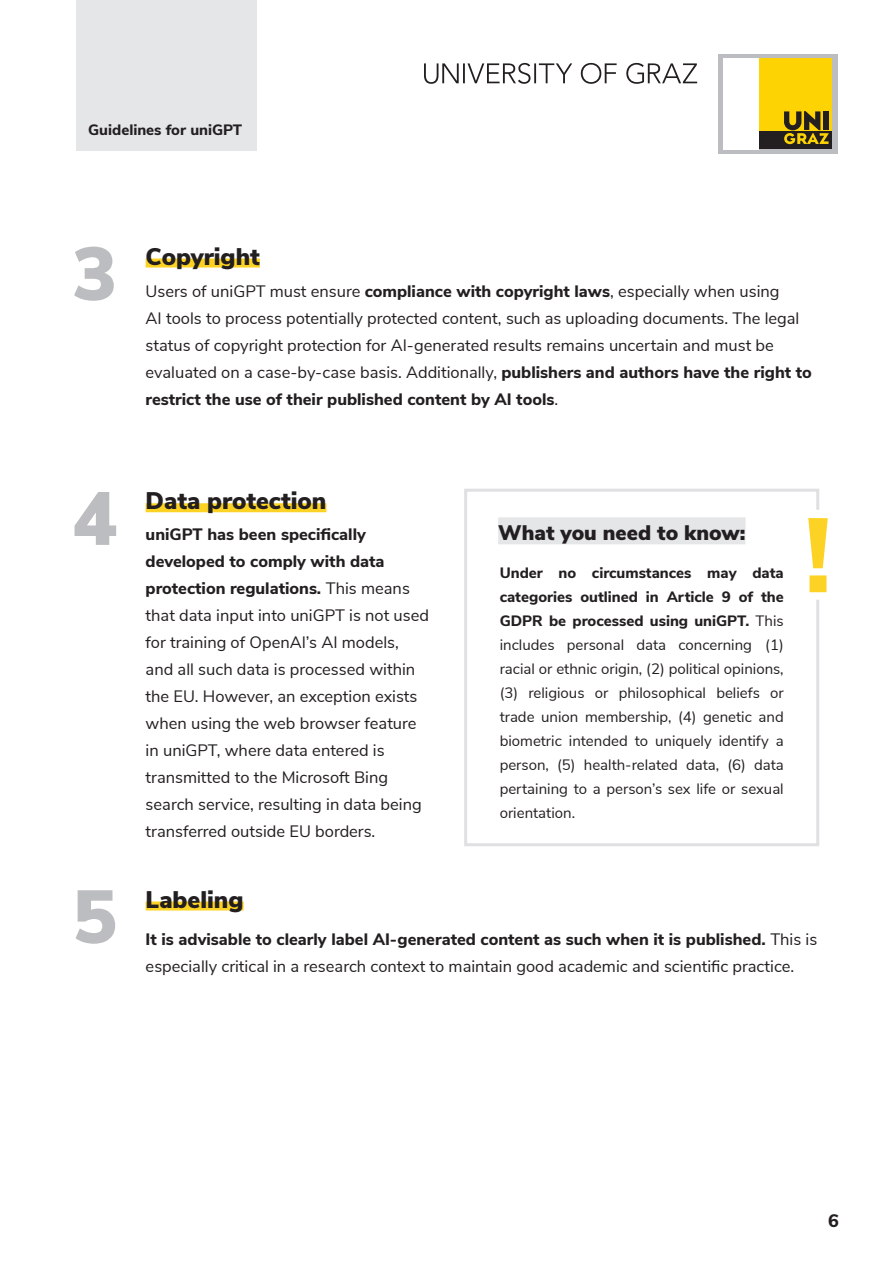
<style>
.page{position:relative;width:893px;height:1263px;background:#fff}
.page>*{position:absolute;margin:0;border:0;box-sizing:border-box;transform-origin:0 0}
.t1{font:800 105px "Nunito Sans";color:#fcd325}
.t2{font:900 75px "Nunito Sans";color:#bcbdc0}
.t3{font:900 24px "Nunito Sans";color:#231f20}
.t4{font:900 21px "Nunito Sans";color:#231f20}
.t5{font:800 18px "Nunito Sans";color:#231f20}
.t6{font:16.5px/27px "Nunito Sans";color:#231f20}
.t7{font:15px/24px "Nunito Sans";color:#231f20;text-align:justify}
.t8{font:800 15px "Nunito Sans";color:#231f20}
.s1{font-weight:800}
</style>
<div class="page">
<div style="left:77px;top:0;width:180px;height:151px;background:#e5e6e8"></div>
<div style="left:718px;top:54px;width:119px;height:99px;background:#bcbdc0"></div>
<div style="left:759px;top:58px;width:73px;height:74px;background:#fed304"></div>
<div style="left:759px;top:132px;width:73px;height:17px;background:#231f20"></div>
<div style="left:723px;top:58px;width:36px;height:91px;background:#fff"></div>
<svg style="left:784px;top:111px;width:44px;height:33px"></svg>
<svg style="left:424px;top:63px;width:273px;height:21px"></svg>
<div style="left:146px;top:259px;width:114px;height:9px;background:#fcd325"></div>
<div style="left:146px;top:503px;width:180px;height:9px;background:#fcd325"></div>
<div style="left:146px;top:901px;width:98px;height:9px;background:#fcd325"></div>
<div style="left:464px;top:489px;width:355px;height:357px;border:3px solid #dfe0e2"></div>
<div style="left:498px;top:517px;width:248px;height:27px;background:#e5e6e8"></div>
<div style="left:804px;top:510px;width:28px;height:90px;background:#fff"></div>
<p class="t8" style="left:88px;top:119px;width:156px">Guidelines for uniGPT</p>
<h2 class="t2" style="left:72px;top:219px;width:47px">3</h2>
<h3 class="t3" style="left:146px;top:238px;width:116px">Copyright</h3>
<p class="t6" style="left:146px;top:277px;width:668px">Users of uniGPT must ensure <span class="s1">compliance with copyright laws</span>, especially when using<br>AI tools to process potentially protected content, such as uploading documents. The legal status of copyright protection for AI-generated results remains uncertain and must be evaluated on a case-by-case basis. Additionally, <span class="s1">publishers and authors have the right to restrict the use of their published content by AI tools</span>.</p>
<h2 class="t2" style="left:72px;top:464px;width:47px">4</h2>
<h2 class="t2" style="left:72px;top:862px;width:47px">5</h2>
<h3 class="t3" style="left:146px;top:483px;width:182px">Data protection</h3>
<p class="t6" style="left:146px;top:520px;width:285px"><span class="s1">uniGPT has been specifically developed to comply with data protection regulations.</span> This means that data input into uniGPT is not used for training of OpenAI’s AI models, and all such data is processed within the EU. However, an exception exists when using the web browser feature in uniGPT, where data entered is transmitted to the Microsoft Bing search service, resulting in data being transferred outside EU borders.</p>
<p class="t4" style="left:498px;top:517px;width:249px">What you need to know:</p>
<h1 class="t1" style="left:804px;top:479px;width:29px">!</h1>
<p class="t7" style="left:500px;top:560px;width:286px"><span class="s1">Under no circumstances may data categories outlined in Article 9 of the GDPR be processed using uniGPT.</span> This includes personal data concerning (1) racial or ethnic origin, (2) political opinions, (3) religious or philosophical beliefs or trade union membership, (4) genetic and biometric intended to uniquely identify a person, (5) health-related data, (6) data pertaining to a person’s sex life or sexual orientation.</p>
<h3 class="t3" style="left:146px;top:881px;width:99px">Labeling</h3>
<p class="t6" style="left:146px;top:925px;width:673px"><span class="s1">It is advisable to clearly label AI-generated content as such when it is published.</span> This is especially critical in a research context to maintain good academic and scientific practice.</p>
<p class="t5" style="left:828px;top:1208px;width:12px">6</p>
</div>
